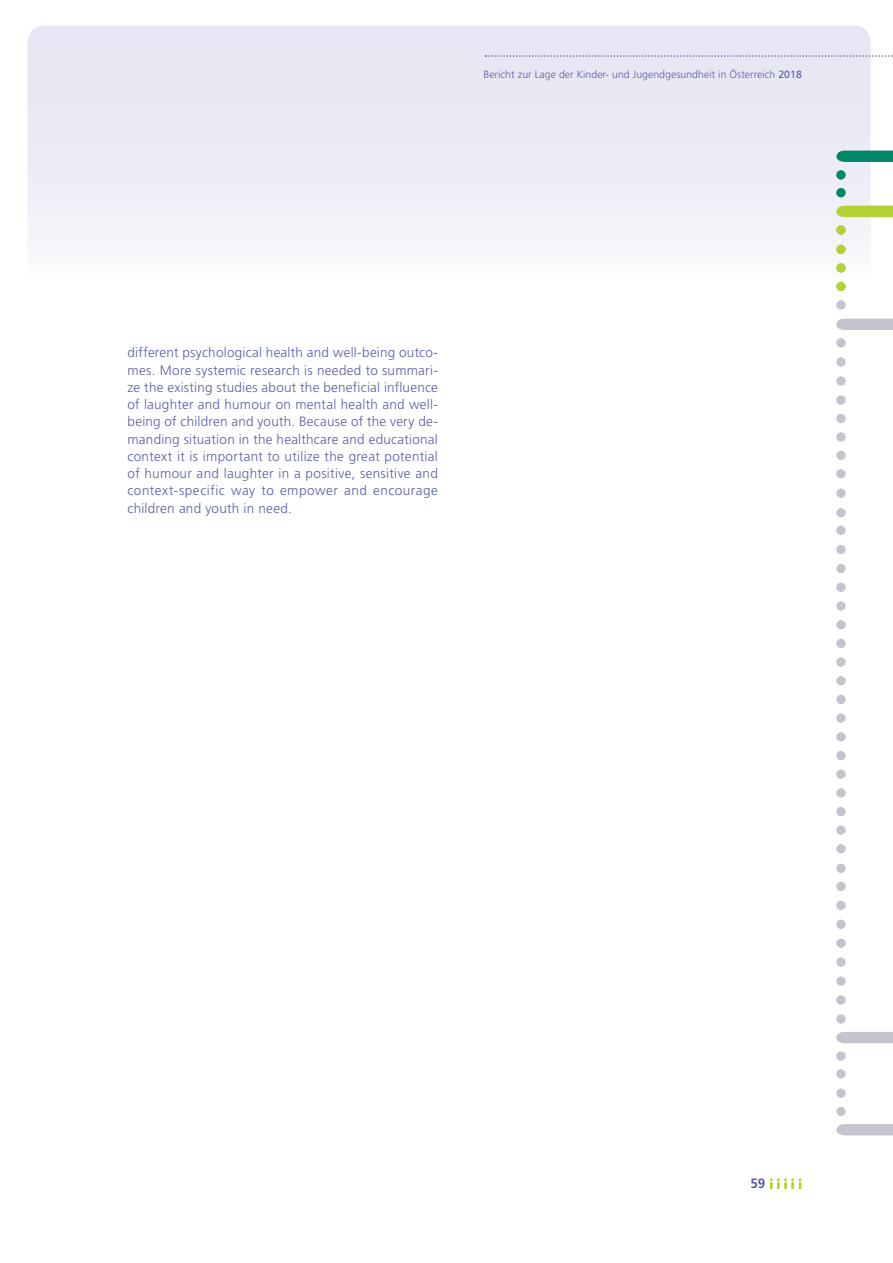
<style>
.page{position:relative;width:893px;height:1263px;background:#fff}
.page>*{position:absolute;margin:0;border:0;box-sizing:border-box;transform-origin:0 0}
.t1{font:300 13.5px/17.2px "Frutiger";letter-spacing:.03em;color:#585eaa;text-align:justify}
.t2{font:700 13.5px "Frutiger";color:#585eaa}
.t3{font:300 10.5px "Frutiger";letter-spacing:.005em;color:#585eaa}
.s1{font-weight:400}
</style>
<div class="page">
<div style="left:28px;top:26px;width:843px;height:257px;background:linear-gradient(to bottom,#e3e2f2,#f8f8fc);border-radius:17px"></div>
<svg style="left:770px;top:1178px;width:31px;height:11px"></svg>
<svg style="left:485px;top:55px;width:408px;height:2px"></svg>
<svg style="left:836px;top:319px;width:57px;height:11px"></svg>
<svg style="left:836px;top:1032px;width:57px;height:11px"></svg>
<svg style="left:836px;top:1124px;width:57px;height:11px"></svg>
<div style="left:836px;top:300px;width:10px;height:10px;background:#c4c4ce;border-radius:50%"></div>
<div style="left:836px;top:338px;width:10px;height:9px;background:#c4c4ce;border-radius:50%"></div>
<div style="left:836px;top:357px;width:10px;height:10px;background:#c4c4ce;border-radius:50%"></div>
<div style="left:836px;top:376px;width:10px;height:10px;background:#c4c4ce;border-radius:50%"></div>
<div style="left:836px;top:395px;width:10px;height:10px;background:#c4c4ce;border-radius:50%"></div>
<div style="left:836px;top:414px;width:10px;height:9px;background:#c4c4ce;border-radius:50%"></div>
<div style="left:836px;top:432px;width:10px;height:10px;background:#c4c4ce;border-radius:50%"></div>
<div style="left:836px;top:451px;width:10px;height:9px;background:#c4c4ce;border-radius:50%"></div>
<div style="left:836px;top:469px;width:10px;height:9px;background:#c4c4ce;border-radius:50%"></div>
<div style="left:836px;top:489px;width:10px;height:9px;background:#c4c4ce;border-radius:50%"></div>
<div style="left:836px;top:508px;width:10px;height:9px;background:#c4c4ce;border-radius:50%"></div>
<div style="left:836px;top:526px;width:10px;height:9px;background:#c4c4ce;border-radius:50%"></div>
<div style="left:836px;top:545px;width:10px;height:9px;background:#c4c4ce;border-radius:50%"></div>
<div style="left:836px;top:564px;width:10px;height:9px;background:#c4c4ce;border-radius:50%"></div>
<div style="left:836px;top:583px;width:10px;height:9px;background:#c4c4ce;border-radius:50%"></div>
<div style="left:836px;top:601px;width:10px;height:10px;background:#c4c4ce;border-radius:50%"></div>
<div style="left:836px;top:620px;width:10px;height:9px;background:#c4c4ce;border-radius:50%"></div>
<div style="left:836px;top:639px;width:10px;height:9px;background:#c4c4ce;border-radius:50%"></div>
<div style="left:836px;top:657px;width:10px;height:10px;background:#c4c4ce;border-radius:50%"></div>
<div style="left:836px;top:676px;width:10px;height:9px;background:#c4c4ce;border-radius:50%"></div>
<div style="left:836px;top:695px;width:10px;height:9px;background:#c4c4ce;border-radius:50%"></div>
<div style="left:836px;top:713px;width:10px;height:10px;background:#c4c4ce;border-radius:50%"></div>
<div style="left:836px;top:732px;width:10px;height:9px;background:#c4c4ce;border-radius:50%"></div>
<div style="left:836px;top:751px;width:10px;height:9px;background:#c4c4ce;border-radius:50%"></div>
<div style="left:836px;top:769px;width:10px;height:10px;background:#c4c4ce;border-radius:50%"></div>
<div style="left:836px;top:788px;width:10px;height:9px;background:#c4c4ce;border-radius:50%"></div>
<div style="left:836px;top:807px;width:10px;height:9px;background:#c4c4ce;border-radius:50%"></div>
<div style="left:836px;top:825px;width:10px;height:10px;background:#c4c4ce;border-radius:50%"></div>
<div style="left:836px;top:844px;width:10px;height:9px;background:#c4c4ce;border-radius:50%"></div>
<div style="left:836px;top:864px;width:10px;height:9px;background:#c4c4ce;border-radius:50%"></div>
<div style="left:836px;top:882px;width:10px;height:9px;background:#c4c4ce;border-radius:50%"></div>
<div style="left:836px;top:901px;width:10px;height:9px;background:#c4c4ce;border-radius:50%"></div>
<div style="left:836px;top:919px;width:10px;height:10px;background:#c4c4ce;border-radius:50%"></div>
<div style="left:836px;top:938px;width:10px;height:10px;background:#c4c4ce;border-radius:50%"></div>
<div style="left:836px;top:957px;width:10px;height:10px;background:#c4c4ce;border-radius:50%"></div>
<div style="left:836px;top:976px;width:10px;height:10px;background:#c4c4ce;border-radius:50%"></div>
<div style="left:836px;top:995px;width:10px;height:10px;background:#c4c4ce;border-radius:50%"></div>
<div style="left:836px;top:1014px;width:10px;height:10px;background:#c4c4ce;border-radius:50%"></div>
<div style="left:836px;top:1051px;width:10px;height:10px;background:#c4c4ce;border-radius:50%"></div>
<div style="left:836px;top:1069px;width:10px;height:9px;background:#c4c4ce;border-radius:50%"></div>
<div style="left:836px;top:1088px;width:10px;height:10px;background:#c4c4ce;border-radius:50%"></div>
<div style="left:836px;top:1107px;width:10px;height:9px;background:#c4c4ce;border-radius:50%"></div>
<svg style="left:836px;top:206px;width:57px;height:11px"></svg>
<svg style="left:836px;top:151px;width:57px;height:11px"></svg>
<svg style="left:836px;top:225px;width:10px;height:10px"></svg>
<svg style="left:836px;top:170px;width:10px;height:10px"></svg>
<div style="left:836px;top:282px;width:10px;height:9px;background:#b3d235;border-radius:50%"></div>
<div style="left:836px;top:263px;width:10px;height:10px;background:#b3d235;border-radius:50%"></div>
<div style="left:836px;top:245px;width:10px;height:9px;background:#b3d235;border-radius:50%"></div>
<div style="left:836px;top:188px;width:10px;height:9px;background:#00876a;border-radius:50%"></div>
<p class="t3" style="left:483px;top:68px;width:320px">Bericht zur Lage der Kinder- und Jugendgesundheit in Österreich <span class="s1">2018</span></p>
<p class="t1" style="left:128px;top:344px;width:312px">different psychological health and well-being outco&shy;mes. More systemic research is needed to summari&shy;ze the existing studies about the beneficial influence of laughter and humour on mental health and well&shy;being of children and youth. Because of the very de&shy;manding situation in the healthcare and educational context it is important to utilize the great potential of humour and laughter in a positive, sensitive and context-specific way to empower and encourage children and youth in need.</p>
<p class="t2" style="left:750px;top:1176px;width:17px">59</p>
</div>
